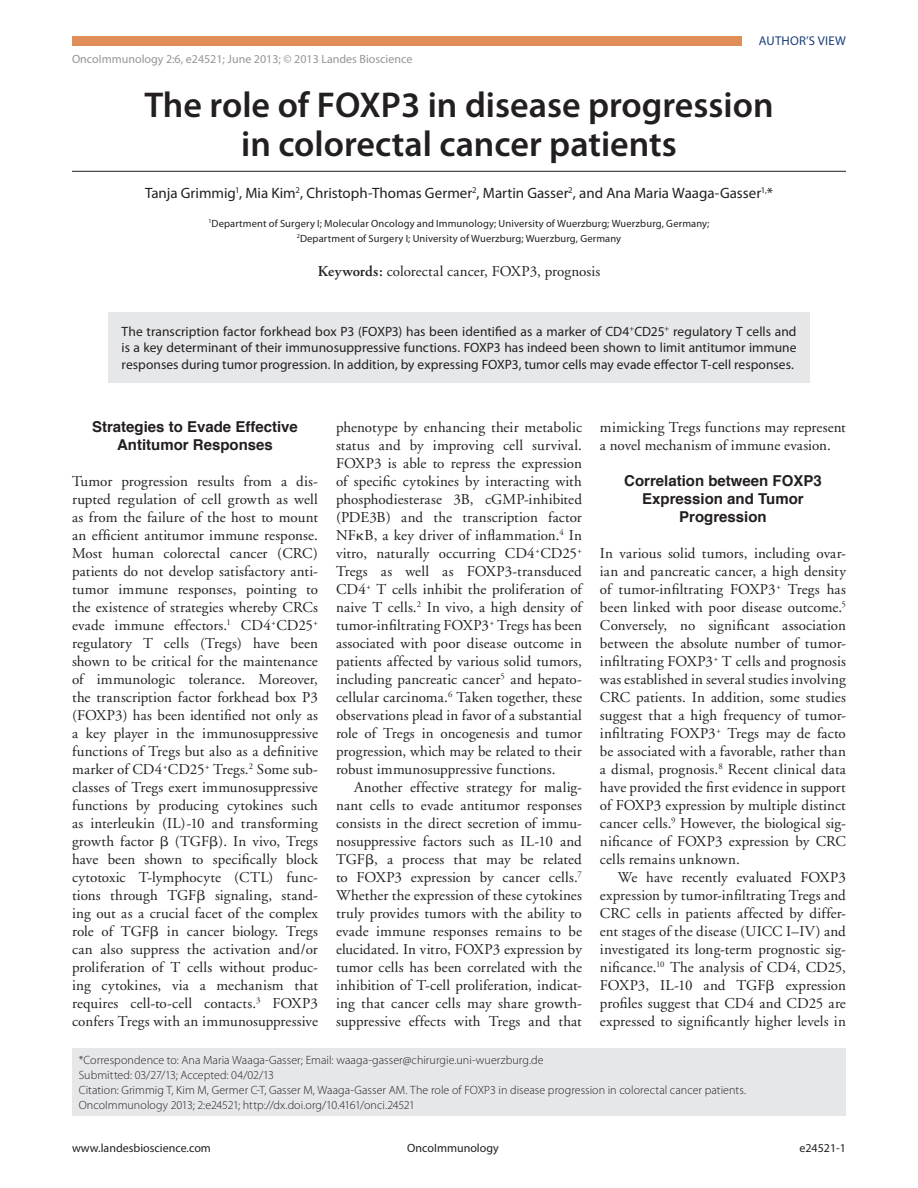
<style>
.page{position:relative;width:918px;height:1188px;background:#fff}
.page>*{position:absolute;margin:0;border:0;box-sizing:border-box;transform-origin:0 0}
.t1{font:600 36px/39px "Myriad Pro";color:#231f20;text-align:center}
.t2{font:15px/18px "Adobe Garamond";letter-spacing:.01em;color:#231f20;text-align:justify}
.t3{font:700 15px/18px "Helvetica";color:#231f20;text-align:center}
.t4{font:15px "Myriad Pro";color:#231f20}
.t5{font:13.5px/16.5px "Myriad Pro";letter-spacing:.005em;color:#231f20;text-align:justify}
.t6{font:12.75px "Myriad Pro";letter-spacing:.02em;color:#193f7c}
.t7{font:300 12px/15px "Myriad Pro";letter-spacing:.005em;color:#231f20}
.t8{font:12px "Myriad Pro";color:#939598}
.t9{font:12px "Myriad Pro";color:#231f20}
.t10{font:10.5px/15px "Myriad Pro";letter-spacing:.015em;color:#231f20;text-align:center}
.s1{font-weight:600}
.s2{font-family:"Universal Std Greekw Math Pi"}
</style>
<div class="page">
<div style="left:72px;top:36px;width:669px;height:10px;background:#df8e57"></div>
<hr style="left:72px;top:171px;width:774px;height:1px;background:#231f20">
<div style="left:72px;top:1048px;width:774px;height:68px;background:#e6e7e9"></div>
<div style="left:108px;top:312px;width:702px;height:70px;background:#e6e7e9"></div>
<p class="t8" style="left:72px;top:52px;width:342px">OncoImmunology 2:6, e24521; June 2013; © 2013 Landes Bioscience</p>
<p class="t6" style="left:759px;top:32px;width:89px">Author’s View</p>
<h1 class="t1" style="left:144px;top:85px;width:631px">The role of FOXP3 in disease progression in colorectal cancer patients</h1>
<p class="t4" style="left:145px;top:184px;width:630px">Tanja Grimmig<sup>1</sup>, Mia Kim<sup>2</sup>, Christoph-Thomas Germer<sup>2</sup>, Martin Gasser<sup>2</sup>, and Ana Maria Waaga-Gasser<sup>1,</sup>*</p>
<p class="t10" style="left:209px;top:216px;width:502px"><sup>1</sup>Department of Surgery I; Molecular Oncology and Immunology; University of Wuerzburg; Wuerzburg, Germany;<br><sup>2</sup>Department of Surgery I; University of Wuerzburg; Wuerzburg, Germany</p>
<p class="t2" style="left:318px;top:263px;width:284px"><span class="s1">Keywords:</span> colorectal cancer, FOXP3, prognosis</p>
<p class="t5" style="left:122px;top:323px;width:676px">The transcription factor forkhead box P3 (FOXP3) has been identified as a marker of CD4<sup>+</sup>CD25<sup>+</sup> regulatory T cells and is a key determinant of their immunosuppressive functions. FOXP3 has indeed been shown to limit antitumor immune responses during tumor progression. In addition, by expressing FOXP3, tumor cells may evade effector T-cell responses.</p>
<p class="t3" style="left:92px;top:418px;width:207px">Strategies to Evade Effective<br>Antitumor Responses</p>
<p class="t2" style="left:72px;top:473px;width:248px">Tumor progression results from a dis&shy;rupted regulation of cell growth as well as from the failure of the host to mount an efficient antitumor immune response.<br>Most human colorectal cancer (CRC) patients do not develop satisfactory anti&shy;tumor immune responses, pointing to the existence of strategies whereby CRCs evade immune effectors.<sup>1</sup> CD4<sup>+</sup>CD25<sup>+ </sup>regulatory T cells (Tregs) have been shown to be critical for the maintenance of immunologic tolerance. Moreover, the transcription factor forkhead box P3 (FOXP3) has been identified not only as a key player in the immunosuppressive functions of Tregs but also as a definitive marker of CD4<sup>+</sup>CD25<sup>+</sup> Tregs.<sup>2</sup> Some sub&shy;classes of Tregs exert immunosuppressive functions by producing cytokines such as interleukin (IL)-10 and transforming growth factor <span class="s2">β</span> (TGF<span class="s2">β</span>). In vivo, Tregs have been shown to specifically block cytotoxic T-lymphocyte (CTL) func&shy;tions through TGF<span class="s2">β</span> signaling, stand&shy;ing out as a crucial facet of the complex role of TGF<span class="s2">β</span> in cancer biology. Tregs can also suppress the activation and/or proliferation of T cells without produc&shy;ing cytokines, via a mechanism that requires cell-to-cell contacts.<sup>3</sup> FOXP3 confers Tregs with an immunosuppressive</p>
<p class="t2" style="left:336px;top:419px;width:248px">phenotype by enhancing their metabolic status and by improving cell survival.<br>FOXP3 is able to repress the expression of specific cytokines by interacting with phosphodiesterase 3B, cGMP-inhibited (PDE3B) and the transcription factor NF<span class="s2">κ</span>B, a key driver of inflammation.<sup>4</sup> In vitro, naturally occurring CD4<sup>+</sup>CD25<sup>+ </sup>Tregs as well as FOXP3-transduced CD4<sup>+</sup> T cells inhibit the proliferation of naive T cells.<sup>2</sup> In vivo, a high density of tumor-infiltrating FOXP3<sup>+</sup> Tregs has been associated with poor disease outcome in patients affected by various solid tumors, including pancreatic cancer<sup>5</sup> and hepato&shy;cellular carcinoma.<sup>6</sup> Taken together, these observations plead in favor of a substantial role of Tregs in oncogenesis and tumor progression, which may be related to their robust immunosuppressive functions.</p>
<p class="t2" style="left:336px;top:779px;width:247px;text-indent:18px">Another effective strategy for malig&shy;nant cells to evade antitumor responses consists in the direct secretion of immu&shy;nosuppressive factors such as IL-10 and TGF<span class="s2">β</span>, a process that may be related to FOXP3 expression by cancer cells.<sup>7<br></sup>Whether the expression of these cytokines truly provides tumors with the ability to evade immune responses remains to be elucidated. In vitro, FOXP3 expression by tumor cells has been correlated with the inhibition of T-cell proliferation, indicat&shy;ing that cancer cells may share growth&shy;suppressive effects with Tregs and that</p>
<p class="t2" style="left:600px;top:419px;width:247px">mimicking Tregs functions may represent a novel mechanism of immune evasion.</p>
<p class="t3" style="left:624px;top:472px;width:199px">Correlation between FOXP3<br>Expression and Tumor<br>Progression</p>
<p class="t2" style="left:600px;top:545px;width:248px">In various solid tumors, including ovar&shy;ian and pancreatic cancer, a high density of tumor-infiltrating FOXP3<sup>+</sup> Tregs has been linked with poor disease outcome.<sup>5<br></sup>Conversely, no significant association between the absolute number of tumor&shy;infiltrating FOXP3<sup>+</sup> T cells and prognosis was established in several studies involving CRC patients. In addition, some studies suggest that a high frequency of tumor&shy;infiltrating FOXP3<sup>+</sup> Tregs may de facto be associated with a favorable, rather than a dismal, prognosis.<sup>8</sup> Recent clinical data have provided the first evidence in support of FOXP3 expression by multiple distinct cancer cells.<sup>9</sup> However, the biological sig&shy;nificance of FOXP3 expression by CRC cells remains unknown.</p>
<p class="t2" style="left:600px;top:869px;width:247px;text-indent:18px">We have recently evaluated FOXP3 expression by tumor-infiltrating Tregs and CRC cells in patients affected by differ&shy;ent stages of the disease (UICC I–IV) and investigated its long-term prognostic sig&shy;nificance.<sup>10</sup> The analysis of CD4, CD25, FOXP3, IL-10 and TGF<span class="s2">β</span> expression profiles suggest that CD4 and CD25 are expressed to significantly higher levels in</p>
<p class="t7" style="left:79px;top:1053px;width:669px">*Correspondence to: Ana Maria Waaga-Gasser; Email: waaga-gasser@chirurgie.uni-wuerzburg.de<br>Submitted: 03/27/13; Accepted: 04/02/13<br>Citation: Grimmig T, Kim M, Germer C-T, Gasser M, Waaga-Gasser AM. The role of FOXP3 in disease progression in colorectal cancer patients.<br>OncoImmunology 2013; 2:e24521; http://dx.doi.org/10.4161/onci.24521</p>
<p class="t9" style="left:72px;top:1141px;width:140px">www.landesbioscience.com</p>
<p class="t9" style="left:407px;top:1141px;width:93px">OncoImmunology</p>
<p class="t9" style="left:799px;top:1141px;width:48px">e24521-1</p>
</div>
